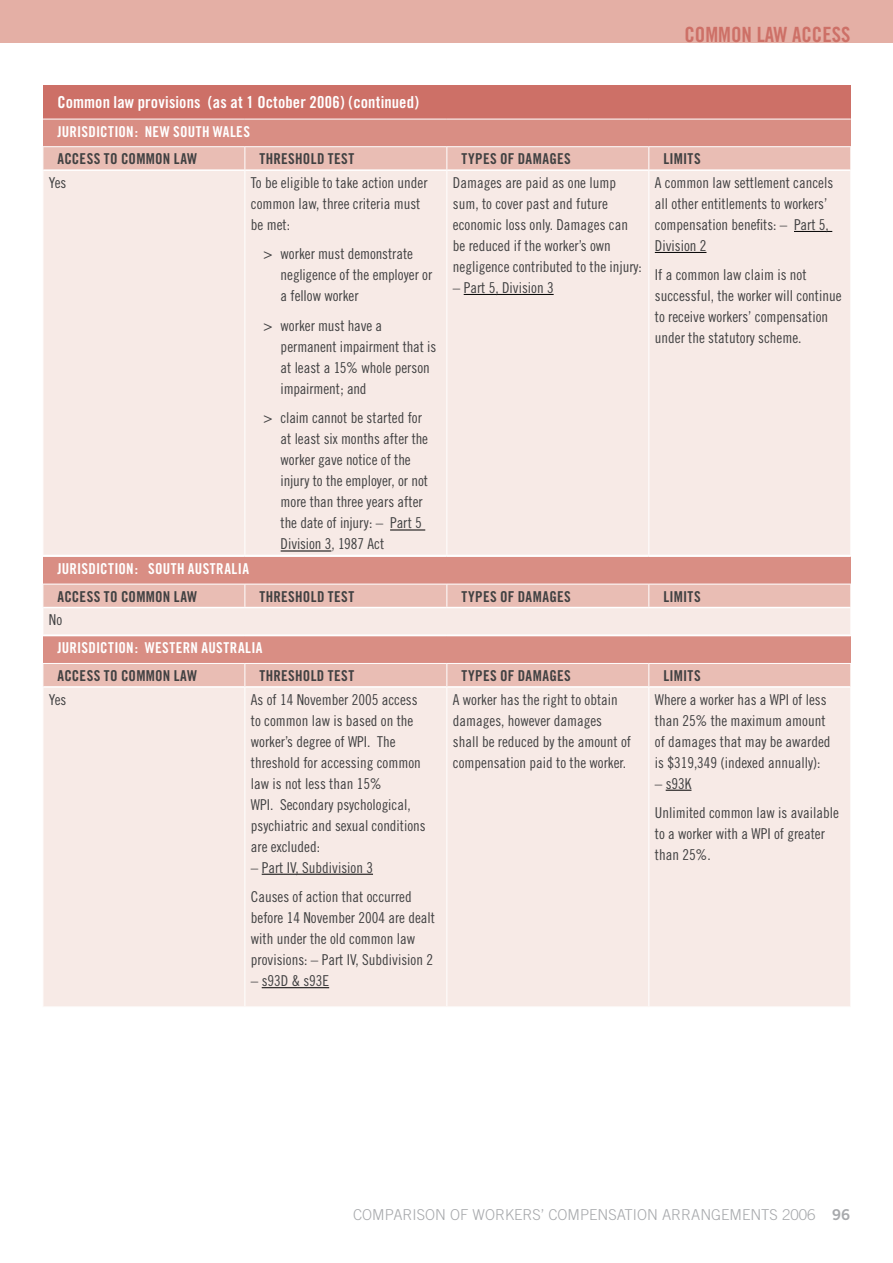
<style>
.page{position:relative;width:893px;height:1263px;background:#fff}
.page>*{position:absolute;margin:0;border:0;box-sizing:border-box;transform-origin:0 0}
.t1{font:21px "Trade Gothic Bold Cond Twenty";color:#cd7067}
.t2{font:16.5px "Trade Gothic Bold Cond Twenty";letter-spacing:.015em;color:#fff}
.t3{font:15px/21px "Trade Gothic Cond Eighteen";color:#414142}
.t4{font:15px "Trade Gothic Bold Cond Twenty";letter-spacing:.02em;color:#414142}
.t5{font:15px "Trade Gothic Bold Cond Twenty";letter-spacing:.02em;color:#fff}
.t6{font:300 15px "Trade Gothic";color:#a7a9ac}
.s1{font-family:"Trade Gothic Bold Two";font-weight:400}
</style>
<div class="page">
<div style="left:0;top:0;width:893px;height:43px;background:#e4afa5"></div>
<div style="left:43px;top:85px;width:808px;height:34px;background:#cd7067"></div>
<div style="left:43px;top:119px;width:808px;height:28px;background:#d98e84"></div>
<div style="left:44px;top:171px;width:806px;height:384px;background:#f7eae6"></div>
<hr style="left:43px;top:119px;width:202px;height:1px;background:#fff">
<hr style="left:245px;top:119px;width:202px;height:1px;background:#fff">
<hr style="left:447px;top:119px;width:202px;height:1px;background:#fff">
<hr style="left:649px;top:119px;width:202px;height:1px;background:#fff">
<hr style="left:43px;top:146px;width:202px;height:1px;background:#fff">
<hr style="left:245px;top:146px;width:202px;height:1px;background:#fff">
<hr style="left:447px;top:146px;width:202px;height:1px;background:#fff">
<hr style="left:649px;top:146px;width:202px;height:1px;background:#fff">
<svg style="left:43px;top:147px;width:808px;height:23px"></svg>
<hr style="left:244px;top:170px;width:1px;height:385px;background:#fff">
<hr style="left:446px;top:170px;width:1px;height:385px;background:#fff">
<hr style="left:648px;top:170px;width:1px;height:385px;background:#fff">
<hr style="left:390px;top:530px;width:35px;height:1px;background:#000">
<hr style="left:281px;top:551px;width:50px;height:1px;background:#000">
<hr style="left:464px;top:294px;width:90px;height:1px;background:#000">
<hr style="left:794px;top:231px;width:38px;height:1px;background:#000">
<hr style="left:655px;top:252px;width:51px;height:1px;background:#000">
<div style="left:43px;top:556px;width:808px;height:28px;background:#d98e84"></div>
<hr style="left:43px;top:556px;width:202px;height:1px;background:#fff">
<hr style="left:245px;top:556px;width:202px;height:1px;background:#fff">
<hr style="left:447px;top:556px;width:202px;height:1px;background:#fff">
<hr style="left:649px;top:556px;width:202px;height:1px;background:#fff">
<svg style="left:43px;top:584px;width:808px;height:50px"></svg>
<div style="left:43px;top:636px;width:808px;height:27px;background:#d98e84"></div>
<div style="left:44px;top:688px;width:806px;height:318px;background:#f7eae6"></div>
<svg style="left:43px;top:663px;width:808px;height:24px"></svg>
<hr style="left:244px;top:687px;width:1px;height:319px;background:#fff">
<hr style="left:446px;top:687px;width:1px;height:319px;background:#fff">
<hr style="left:648px;top:687px;width:1px;height:319px;background:#fff">
<hr style="left:262px;top:874px;width:111px;height:1px;background:#000">
<hr style="left:262px;top:987px;width:67px;height:1px;background:#000">
<svg style="left:666px;top:790px;width:25px;height:1px"></svg>
<h1 class="t1" style="left:684px;top:22px;width:168px">COMMON LAW ACCESS</h1>
<p class="t2" style="left:57px;top:92px;width:363px">COMMON LAW PROVISIONS (AS AT 1 OCTOBER 2006) (CONTINUED)</p>
<p class="t5" style="left:57px;top:122px;width:194px">JURISDICTION: NEW SOUTH WALES</p>
<p class="t4" style="left:57px;top:150px;width:141px">ACCESS TO COMMON LAW</p>
<p class="t4" style="left:259px;top:150px;width:95px">THRESHOLD TEST</p>
<p class="t4" style="left:461px;top:150px;width:111px">TYPES OF DAMAGES</p>
<p class="t4" style="left:663px;top:150px;width:39px">LIMITS</p>
<p class="t3" style="left:49px;top:172px;width:19px">Yes</p>
<p class="t3" style="left:251px;top:172px;width:178px">To be eligible to take action under common law, three criteria must be met:</p>
<p class="t3" style="left:281px;top:243px;width:153px">worker must demonstrate negligence of the employer or a fellow worker</p>
<p class="t3" style="left:281px;top:315px;width:157px">worker must have a permanent impairment that is at least a 15% whole person impairment; and</p>
<p class="t3" style="left:281px;top:407px;width:149px">claim cannot be started for at least six months after the worker gave notice of the injury to the employer, or not more than three years after the date of injury: – Part 5<br>Division 3, 1987 Act</p>
<p class="t3" style="left:453px;top:172px;width:191px">Damages are paid as one lump sum, to cover past and future economic loss only. Damages can be reduced if the worker’s own negligence contributed to the injury:</p>
<p class="t3" style="left:453px;top:277px;width:102px">– Part 5, Division 3</p>
<p class="t3" style="left:655px;top:172px;width:180px">A common law settlement cancels all other entitlements to workers’ compensation benefits: – Part 5,<br>Division 2</p>
<p class="t3" style="left:655px;top:264px;width:188px">If a common law claim is not successful, the worker will continue to receive workers’ compensation under the statutory scheme.</p>
<p class="t3" style="left:264px;top:243px;width:10px">&gt;</p>
<p class="t3" style="left:264px;top:315px;width:10px">&gt;</p>
<p class="t3" style="left:264px;top:407px;width:10px">&gt;</p>
<p class="t5" style="left:57px;top:559px;width:193px">JURISDICTION: SOUTH AUSTRALIA</p>
<p class="t4" style="left:57px;top:587px;width:141px">ACCESS TO COMMON LAW</p>
<p class="t4" style="left:259px;top:587px;width:95px">THRESHOLD TEST</p>
<p class="t4" style="left:461px;top:587px;width:111px">TYPES OF DAMAGES</p>
<p class="t4" style="left:663px;top:587px;width:39px">LIMITS</p>
<p class="t3" style="left:49px;top:609px;width:15px">No</p>
<p class="t5" style="left:57px;top:639px;width:207px">JURISDICTION: WESTERN AUSTRALIA</p>
<p class="t4" style="left:57px;top:666px;width:141px">ACCESS TO COMMON LAW</p>
<p class="t4" style="left:259px;top:666px;width:95px">THRESHOLD TEST</p>
<p class="t4" style="left:461px;top:666px;width:111px">TYPES OF DAMAGES</p>
<p class="t4" style="left:663px;top:666px;width:39px">LIMITS</p>
<p class="t3" style="left:49px;top:689px;width:19px">Yes</p>
<p class="t3" style="left:251px;top:689px;width:176px">As of 14 November 2005 access to common law is based on the worker’s degree of WPI . The threshold for accessing common law is not less than 15%<br>WPI . Secondary psychological, psychiatric and sexual conditions are excluded:</p>
<p class="t3" style="left:251px;top:852px;width:162px;line-height:29.5px">– Part IV, Subdivision 3<br>Causes of action that occurred</p>
<p class="t3" style="left:251px;top:907px;width:186px">before 14 November 2004 are dealt with under the old common law provisions: – Part IV, Subdivision 2</p>
<p class="t3" style="left:251px;top:970px;width:80px">– s93D &amp; s93E</p>
<p class="t3" style="left:453px;top:689px;width:180px">A worker has the right to obtain damages, however damages shall be reduced by the amount of compensation paid to the worker.</p>
<p class="t3" style="left:655px;top:689px;width:177px">Where a worker has a WPI of less than 25% the maximum amount of damages that may be awarded is $319,349 (indexed annually):</p>
<p class="t3" style="left:655px;top:768px;width:186px;line-height:29.5px">– s93K<br>Unlimited common law is available</p>
<p class="t3" style="left:655px;top:823px;width:171px">to a worker with a WPI of greater than 25%.</p>
<p class="t6" style="left:353px;top:1206px;width:499px">COMPARISON OF WORKERS’ COMPENSATION ARRANGEMENTS 2006 <span class="s1">96</span></p>
</div>
